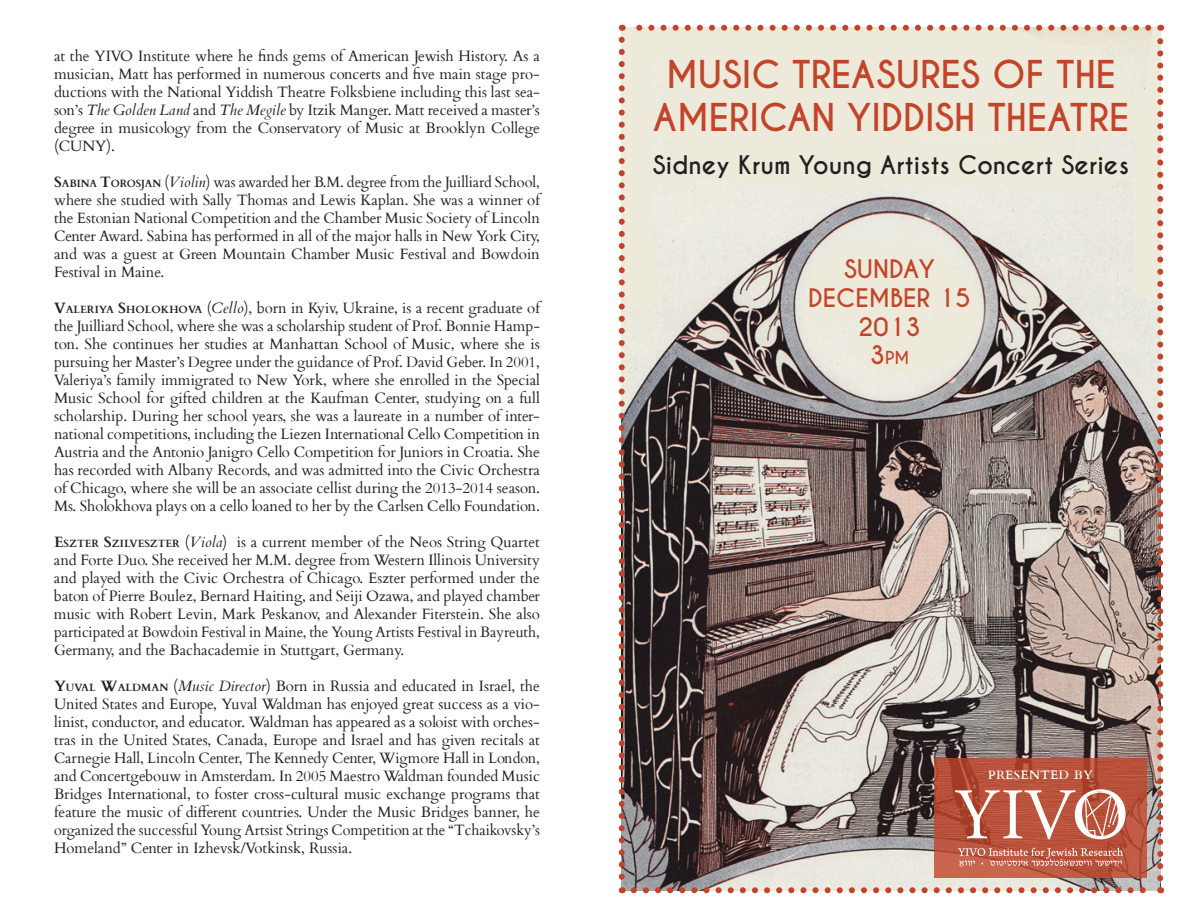
<style>
.page{position:relative;width:1188px;height:918px;background:#fff}
.page>*{position:absolute;margin:0;border:0;box-sizing:border-box;transform-origin:0 0}
.t1{font:700 36px/43.2px "Caviar Dreams";color:#c2452a;text-align:center}
.t2{font:700 24px "Caviar Dreams";color:#231f20}
.t3{font:700 24px/28.8px "Caviar Dreams";color:#c2452a}
.t4{font:18px "Cardo";color:#fff}
.t5{font:700 16.8px "Caviar Dreams";color:#c2452a}
.t6{font:15px/18px "Cardo";color:#231f20;text-align:justify}
.s1{font-style:italic}
.s2{font-weight:700}
.s3{font-weight:700;font-size:10.5px}
.s4{font-size:24px}
</style>
<div class="page">
<img style="left:621px;top:27px;width:540px;height:864px">
<svg style="left:634px;top:887px;width:520px;height:6px"></svg>
<svg style="left:619px;top:40px;width:6px;height:853px"></svg>
<svg style="left:1157px;top:25px;width:6px;height:853px"></svg>
<svg style="left:622px;top:25px;width:526px;height:6px"></svg>
<svg style="left:934px;top:758px;width:213px;height:119px;background:#b8523b"></svg>
<svg style="left:955px;top:789px;width:171px;height:50px"></svg>
<svg style="left:958px;top:848px;width:165px;height:19px;background:#c87765"></svg>
<p class="t6" style="left:54px;top:46px;width:487px">at the YIVO Institute where he finds gems of American Jewish History. As a musician, Matt has performed in numerous concerts and five main stage pro&shy;ductions with the National Yiddish Theatre Folksbiene including this last sea&shy;son’s <span class="s1">The Golden Land</span> and <span class="s1">The Megile</span> by Itzik Manger. Matt received a master’s degree in musicology from the Conservatory of Music at Brooklyn College (CUNY).</p>
<p class="t6" style="left:54px;top:172px;width:488px"><span class="s2">S</span><span class="s3">ABINA</span> <span class="s2">T</span><span class="s3">OROSJAN</span> (<span class="s1">Violin</span>) was awarded her B.M. degree from the Juilliard School, where she studied with Sally Thomas and Lewis Kaplan. She was a winner of the Estonian National Competition and the Chamber Music Society of Lincoln Center Award. Sabina has performed in all of the major halls in New York City, and was a guest at Green Mountain Chamber Music Festival and Bowdoin Festival in Maine.</p>
<p class="t6" style="left:54px;top:298px;width:488px"><span class="s2">V</span><span class="s3">ALERIYA</span> <span class="s2">S</span><span class="s3">HOLOKHOVA</span> (<span class="s1">Cello</span>), born in Kyiv, Ukraine, is a recent graduate of the Juilliard School, where she was a scholarship student of Prof. Bonnie Hamp&shy;ton. She continues her studies at Manhattan School of Music, where she is pursuing her Master’s Degree under the guidance of Prof. David Geber. In 2001, Valeriya’s family immigrated to New York, where she enrolled in the Special Music School for gifted children at the Kaufman Center, studying on a full scholarship. During her school years, she was a laureate in a number of inter&shy;national competitions, including the Liezen International Cello Competition in Austria and the Antonio Janigro Cello Competition for Juniors in Croatia. She has recorded with Albany Records, and was admitted into the Civic Orchestra of Chicago, where she will be an associate cellist during the 2013-2014 season.<br>Ms. Sholokhova plays on a cello loaned to her by the Carlsen Cello Foundation.</p>
<p class="t6" style="left:54px;top:532px;width:488px"><span class="s2">E</span><span class="s3">SZTER</span> <span class="s2">S</span><span class="s3">ZILVESZTER</span> (<span class="s1">Viola</span>) is a current member of the Neos String Quartet and Forte Duo. She received her M.M. degree from Western Illinois University and played with the Civic Orchestra of Chicago. Eszter performed under the baton of Pierre Boulez, Bernard Haiting, and Seiji Ozawa, and played chamber music with Robert Levin, Mark Peskanov, and Alexander Fiterstein. She also participated at Bowdoin Festival in Maine, the Young Artists Festival in Bayreuth, Germany, and the Bachacademie in Stuttgart, Germany.</p>
<p class="t6" style="left:54px;top:676px;width:488px"><span class="s2">Y</span><span class="s3">UVAL</span> <span class="s2">W</span><span class="s3">ALDMAN</span> (<span class="s1">Music Director</span>) Born in Russia and educated in Israel, the United States and Europe, Yuval Waldman has enjoyed great success as a vio&shy;linist, conductor, and educator. Waldman has appeared as a soloist with orches&shy;tras in the United States, Canada, Europe and Israel and has given recitals at Carnegie Hall, Lincoln Center, The Kennedy Center, Wigmore Hall in London, and Concertgebouw in Amsterdam. In 2005 Maestro Waldman founded Music Bridges International, to foster cross-cultural music exchange programs that feature the music of different countries. Under the Music Bridges banner, he organized the successful Young Artsist Strings Competition at the “Tchaikovsky’s Homeland” Center in Izhevsk/Votkinsk, Russia.</p>
<h1 class="t1" style="left:653px;top:54px;width:478px">MUSIC TREASURES OF THE<br>AM ERICAN YIDDISH THEATRE</h1>
<h2 class="t2" style="left:653px;top:150px;width:478px">SIDNEY KRUM YOUNG ARTISTS CONCERT SERIES</h2>
<h2 class="t3" style="left:844px;top:255px;width:16px">SUNDA</h2>
<h2 class="t3" style="left:918px;top:255px;width:18px">Y</h2>
<h2 class="t3" style="left:808px;top:284px;width:16px">DECE</h2>
<h2 class="t3" style="left:858px;top:284px;width:114px;text-indent:11px">MBER 15<br>2013</h2>
<p class="t5" style="left:870px;top:348px;width:41px"><span class="s4">3</span>pm</p>
<p class="t4" style="left:988px;top:758px;width:106px">presented by</p>
</div>
